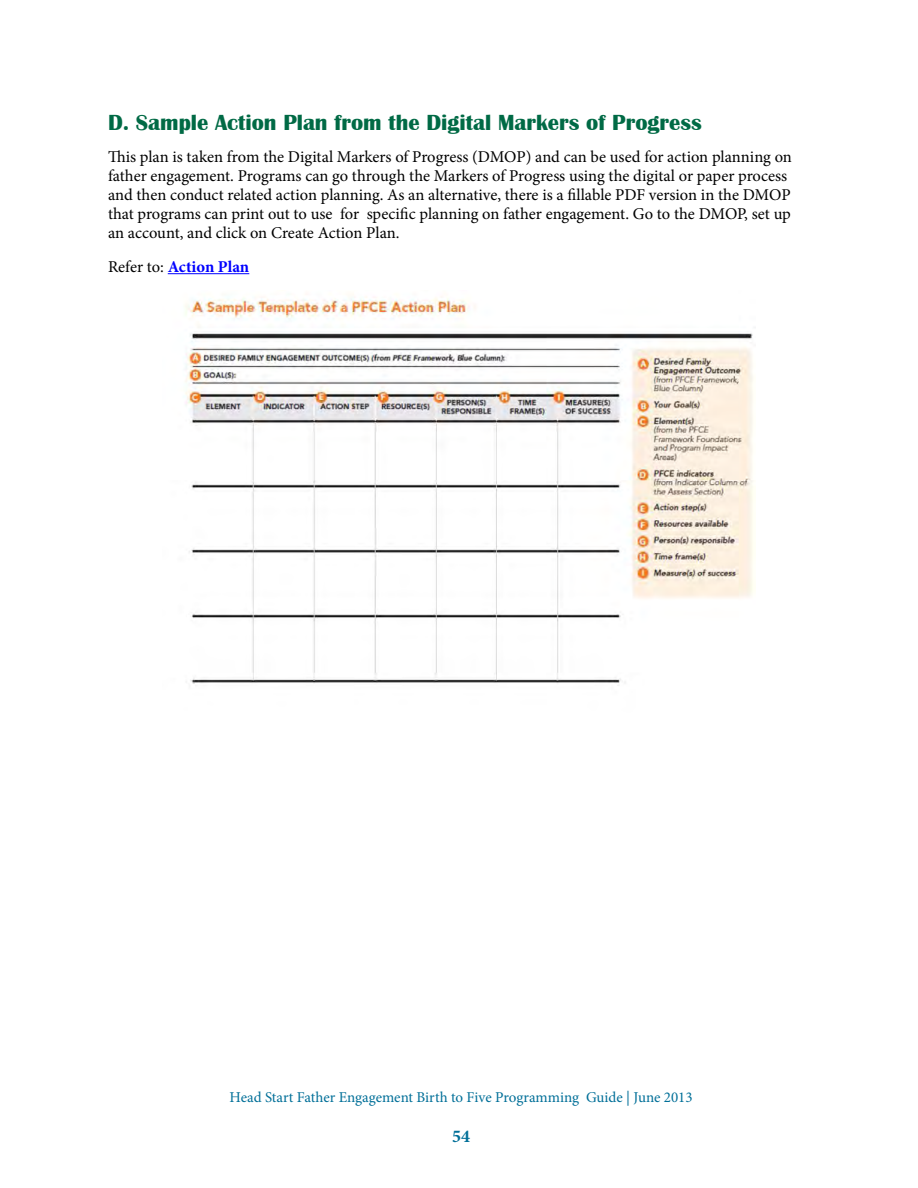
<style>
.page{position:relative;width:918px;height:1188px;background:#fff}
.page>*{position:absolute;margin:0;border:0;box-sizing:border-box;transform-origin:0 0}
.t1{font:700 22.5px "Britannic";color:#006a45}
.t2{font:700 18px "Minion Pro";color:#006f98}
.t3{font:16.5px/18.9px "Minion Pro";letter-spacing:-.005em;color:#000}
.t4{font:700 16.5px "Minion Pro";letter-spacing:-.005em;color:#00f}
.t5{font:15px "Minion Pro";color:#006f98}
.s1{font-weight:400;color:#000}
</style>
<div class="page">
<hr style="left:168px;top:273px;width:81px;height:1px;background:#00f">
<img style="left:185px;top:296px;width:570px;height:390px">
<h3 class="t1" style="left:108px;top:110px;width:595px">D. Sample Action Plan from the Digital Markers of Progress</h3>
<p class="t3" style="left:108px;top:148px;width:686px">This plan is taken from the Digital Markers of Progress (DMOP) and can be used for action planning on father engagement. Programs can go through the Markers of Progress using the digital or paper process and then conduct related action planning. As an alternative, there is a fillable PDF version in the DMOP that programs can print out to use for specific planning on father engagement. Go to the DMOP, set up an account, and click on Create Action Plan.</p>
<p class="t4" style="left:108px;top:255px;width:143px"><span class="s1">Refer to:</span> Action Plan</p>
<p class="t5" style="left:230px;top:1087px;width:465px">Head Start Father Engagement Birth to Five Programming Guide | June 2013</p>
<p class="t2" style="left:452px;top:1123px;width:19px">54</p>
</div>
